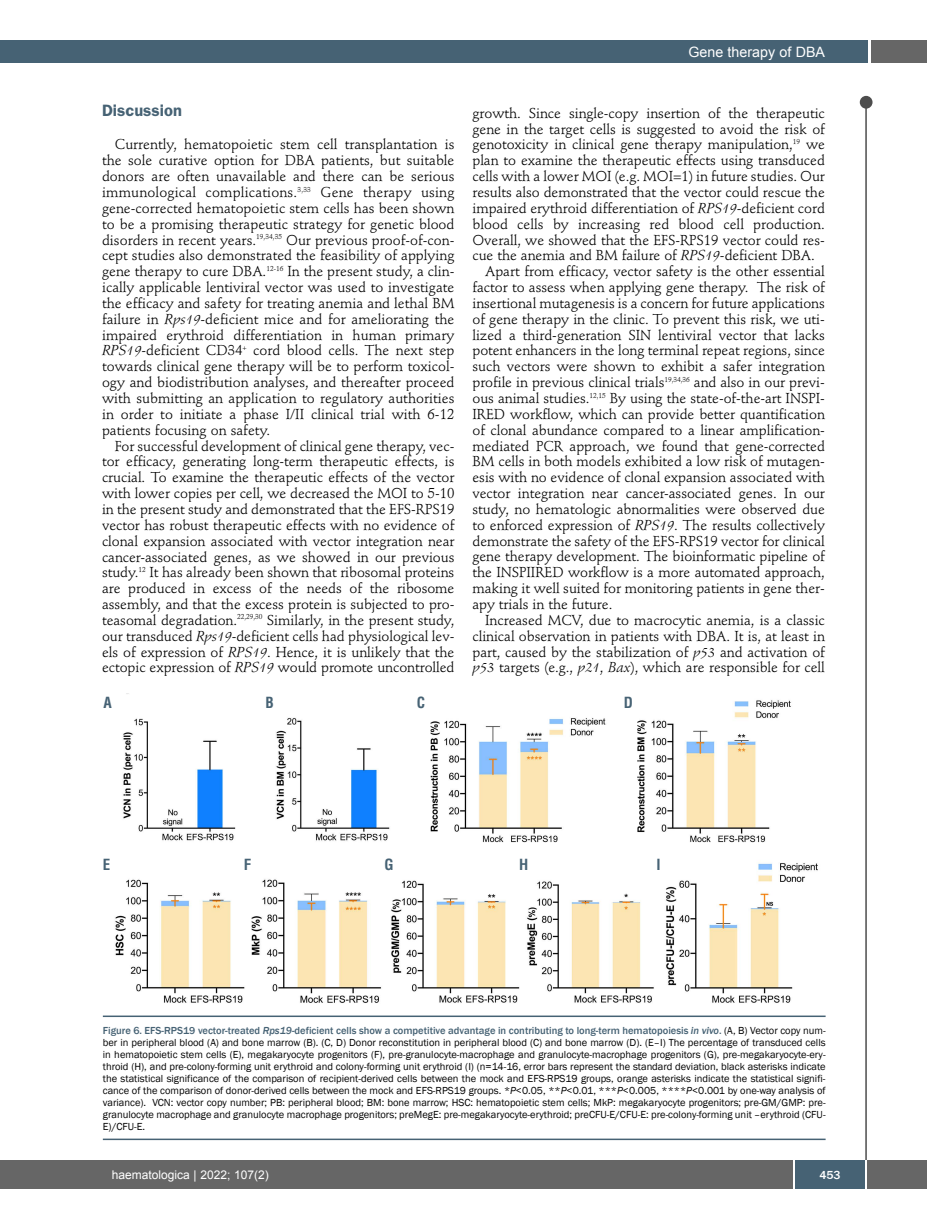
<style>
.page{position:relative;width:927px;height:1225px;background:#fff}
.page>*{position:absolute;margin:0;border:0;box-sizing:border-box;transform-origin:0 0}
.t1{font:600 16.5px "Franklin Gothic";color:#466274}
.t2{font:700 condensed 15px "Helvetica";color:#466274}
.t3{font:14.25px/15.9px "Stempel Schneidler";letter-spacing:-.005em;color:#000;text-align:justify}
.t4{font:14.25px "Arial";color:#fff}
.t5{font:12px "Arial";color:#fff}
.t6{font:500 12px "Franklin Gothic";color:#fff}
.t7{font:10.5px/12px "Franklin Gothic";color:#000;text-align:justify}
.s1{font-style:italic}
.s2{font-weight:500;color:#466274}
.s3{font-weight:500;font-style:italic;color:#466274}
</style>
<div class="page">
<div style="left:860px;top:96px;width:12px;height:13px;background:#4d4d4d;border-radius:50%"></div>
<hr style="left:865px;top:98px;width:2px;height:1062px;background:#4d4d4d">
<div style="left:871px;top:40px;width:56px;height:22px;background:#666"></div>
<div style="left:18px;top:40px;width:849px;height:22px;background:#466274"></div>
<div style="left:17px;top:1160px;width:910px;height:28px;background:#666"></div>
<div style="left:795px;top:1160px;width:70px;height:28px;background:#466274"></div>
<hr style="left:793px;top:1160px;width:2px;height:28px;background:#fff">
<hr style="left:865px;top:1160px;width:2px;height:28px;background:#fff">
<div style="left:0;top:40px;width:19px;height:22px;background:#466274"></div>
<div style="left:0;top:1160px;width:18px;height:28px;background:#666"></div>
<img style="left:115px;top:693px;width:703px;height:310px">
<hr style="left:103px;top:1015px;width:723px;height:2px;background:#466274">
<hr style="left:103px;top:1138px;width:723px;height:2px;background:#466274">
<p class="t4" style="left:688px;top:44px;width:138px">Gene therapy of DBA</p>
<p class="t1" style="left:102px;top:104px;width:81px">Discussion</p>
<p class="t3" style="left:102px;top:138px;width:354px;text-indent:13px">Currently, hematopoietic stem cell transplantation is the sole curative option for DBA patients, but suitable donors are often unavailable and there can be serious immunological complications.<sup>3,33</sup> Gene therapy using gene-corrected hematopoietic stem cells has been shown to be a promising therapeutic strategy for genetic blood disorders in recent years.<sup>19,34,35</sup> Our previous proof-of-con&shy;cept studies also demonstrated the feasibility of applying gene therapy to cure DBA.<sup>12-16</sup> In the present study, a clin&shy;ically applicable lentiviral vector was used to investigate the efficacy and safety for treating anemia and lethal BM failure in <span class="s1">Rps19</span>-deficient mice and for ameliorating the impaired erythroid differentiation in human primary <span class="s1">RPS19</span>-deficient CD34<sup>+</sup> cord blood cells. The next step towards clinical gene therapy will be to perform toxicol&shy;ogy and biodistribution analyses, and thereafter proceed with submitting an application to regulatory authorities in order to initiate a phase I/II clinical trial with 6-12 patients focusing on safety.</p>
<p class="t3" style="left:102px;top:439px;width:354px;text-indent:13px">For successful development of clinical gene therapy, vec&shy;tor efficacy, generating long-term therapeutic effects, is crucial. To examine the therapeutic effects of the vector with lower copies per cell, we decreased the MOI to 5-10 in the present study and demonstrated that the EFS-RPS19 vector has robust therapeutic effects with no evidence of clonal expansion associated with vector integration near cancer-associated genes, as we showed in our previous study.<sup>12</sup> It has already been shown that ribosomal proteins are produced in excess of the needs of the ribosome assembly, and that the excess protein is subjected to pro&shy;teasomal degradation.<sup>22,29,30</sup> Similarly, in the present study, our transduced <span class="s1">Rps19</span>-deficient cells had physiological lev&shy;els of expression of <span class="s1">RPS19</span>. Hence, it is unlikely that the ectopic expression of <span class="s1">RPS19</span> would promote uncontrolled</p>
<p class="t3" style="left:472px;top:106px;width:354px">growth. Since single-copy insertion of the therapeutic</p>
<p class="t3" style="left:472px;top:122px;width:354px">gene in the target cells is suggested to avoid the risk of</p>
<p class="t3" style="left:472px;top:138px;width:354px">genotoxicity in clinical gene therapy manipulation,<sup>19</sup> we</p>
<p class="t3" style="left:472px;top:154px;width:354px">plan to examine the therapeutic effects using transduced</p>
<p class="t3" style="left:472px;top:170px;width:354px">cells with a lower MOI (e.g. MOI=1) in future studies. Our</p>
<p class="t3" style="left:472px;top:186px;width:354px">results also demonstrated that the vector could rescue the</p>
<p class="t3" style="left:472px;top:201px;width:354px">impaired erythroid differentiation of <span class="s1">RPS19</span>-deficient cord</p>
<p class="t3" style="left:472px;top:217px;width:354px">blood cells by increasing red blood cell production.</p>
<p class="t3" style="left:472px;top:233px;width:354px">Overall, we showed that the EFS-RPS19 vector could res-</p>
<p class="t3" style="left:472px;top:249px;width:344px">cue the anemia and BM failure of <span class="s1">RPS19</span>-deficient DBA.</p>
<p class="t3" style="left:485px;top:265px;width:341px">Apart from efficacy, vector safety is the other essential</p>
<p class="t3" style="left:472px;top:281px;width:354px">factor to assess when applying gene therapy. The risk of</p>
<p class="t3" style="left:472px;top:296px;width:354px">insertional mutagenesis is a concern for future applications</p>
<p class="t3" style="left:472px;top:312px;width:354px">of gene therapy in the clinic. To prevent this risk, we uti-</p>
<p class="t3" style="left:472px;top:328px;width:354px">lized a third-generation SIN lentiviral vector that lacks</p>
<p class="t3" style="left:472px;top:344px;width:354px">potent enhancers in the long terminal repeat regions, since</p>
<p class="t3" style="left:472px;top:360px;width:354px">such vectors were shown to exhibit a safer integration</p>
<p class="t3" style="left:472px;top:376px;width:354px">profile in previous clinical trials<sup>19,34,36</sup> and also in our previ-</p>
<p class="t3" style="left:472px;top:391px;width:354px">ous animal studies.<sup>12,15</sup> By using the state-of-the-art INSPI-</p>
<p class="t3" style="left:472px;top:407px;width:354px">IRED workflow, which can provide better quantification</p>
<p class="t3" style="left:472px;top:423px;width:354px">of clonal abundance compared to a linear amplification-</p>
<p class="t3" style="left:472px;top:439px;width:354px">mediated PCR approach, we found that gene-corrected</p>
<p class="t3" style="left:472px;top:455px;width:354px">BM cells in both models exhibited a low risk of mutagen-</p>
<p class="t3" style="left:472px;top:471px;width:354px">esis with no evidence of clonal expansion associated with</p>
<p class="t3" style="left:472px;top:487px;width:354px">vector integration near cancer-associated genes. In our</p>
<p class="t3" style="left:472px;top:502px;width:354px">study, no hematologic abnormalities were observed due</p>
<p class="t3" style="left:472px;top:518px;width:354px">to enforced expression of <span class="s1">RPS19</span>. The results collectively</p>
<p class="t3" style="left:472px;top:534px;width:354px">demonstrate the safety of the EFS-RPS19 vector for clinical</p>
<p class="t3" style="left:472px;top:550px;width:354px">gene therapy development. The bioinformatic pipeline of</p>
<p class="t3" style="left:472px;top:566px;width:354px">the INSPIIRED workflow is a more automated approach,</p>
<p class="t3" style="left:472px;top:582px;width:354px">making it well suited for monitoring patients in gene ther-</p>
<p class="t3" style="left:472px;top:597px;width:141px">apy trials in the future.</p>
<p class="t3" style="left:485px;top:613px;width:341px">Increased MCV, due to macrocytic anemia, is a classic</p>
<p class="t3" style="left:472px;top:629px;width:354px">clinical observation in patients with DBA. It is, at least in</p>
<p class="t3" style="left:472px;top:645px;width:354px">part, caused by the stabilization of <span class="s1">p53</span> and activation of</p>
<p class="t3" style="left:472px;top:661px;width:354px"><span class="s1">p53</span> targets (e.g., <span class="s1">p21</span>, <span class="s1">Bax</span>), which are responsible for cell</p>
<p class="t2" style="left:103px;top:697px;width:10px">A</p>
<p class="t2" style="left:265px;top:697px;width:10px">B</p>
<p class="t2" style="left:417px;top:697px;width:10px">C</p>
<p class="t2" style="left:624px;top:697px;width:11px">D</p>
<p class="t2" style="left:103px;top:858px;width:9px">E</p>
<p class="t2" style="left:244px;top:858px;width:9px">F</p>
<p class="t2" style="left:385px;top:858px;width:11px">G</p>
<p class="t2" style="left:519px;top:858px;width:11px">H</p>
<p class="t2" style="left:656px;top:858px;width:6px">I</p>
<p class="t7" style="left:103px;top:1024px;width:724px"><span class="s2">Figure 6. EFS-RPS19 vector-treated</span> <span class="s3">Rps19</span><span class="s2">-deficient cells show a competitive advantage in contributing to long-term hematopoiesis</span> <span class="s3">in vivo</span><span class="s2">.</span> (A, B) Vector copy num&shy;ber in peripheral blood (A) and bone marrow (B). (C, D) Donor reconstitution in peripheral blood (C) and bone marrow (D). (E–I) The percentage of transduced cells in hematopoietic stem cells (E), megakaryocyte progenitors (F), pre-granulocyte-macrophage and granulocyte-macrophage progenitors (G), pre-megakaryocyte-ery&shy;throid (H), and pre-colony-forming unit erythroid and colony-forming unit erythroid (I) (n=14-16, error bars represent the standard deviation, black asterisks indicate the statistical significance of the comparison of recipient-derived cells between the mock and EFS-RPS19 groups, orange asterisks indicate the statistical signifi&shy;cance of the comparison of donor-derived cells between the mock and EFS-RPS19 groups. *<span class="s1">P</span>&lt;0.05, **<span class="s1">P</span>&lt;0.01, ***<span class="s1">P</span>&lt;0.005, ****<span class="s1">P</span>&lt;0.001 by one-way analysis of variance). VCN: vector copy number; PB: peripheral blood; BM: bone marrow; HSC: hematopoietic stem cells; MkP: megakaryocyte progenitors; pre-GM/GMP: pre&shy;granulocyte macrophage and granulocyte macrophage progenitors; preMegE: pre-megakaryocyte-erythroid; preCFU-E/CFU-E: pre-colony-forming unit –erythroid (CFU-E)/CFU-E.</p>
<p class="t5" style="left:112px;top:1168px;width:158px">haematologica | 2022; 107(2)</p>
<p class="t6" style="left:819px;top:1167px;width:23px">453</p>
</div>
